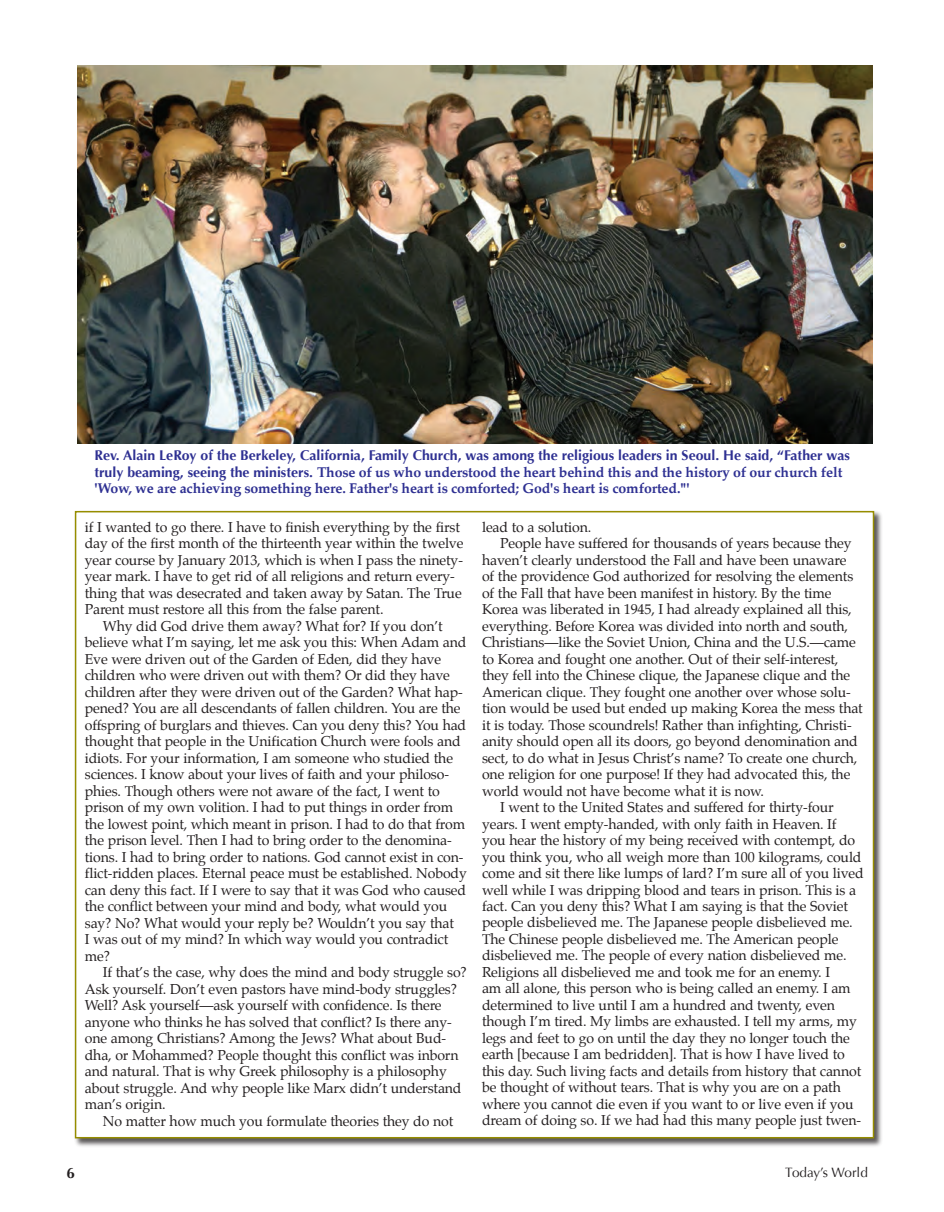
<style>
.page{position:relative;width:944px;height:1212px;background:#fff}
.page>*{position:absolute;margin:0;border:0;box-sizing:border-box;transform-origin:0 0}
.Text{font:14.1px/16.5px "Palatino";letter-spacing:-.01em;color:#231f20}
.t1{font:700 14.1px/16.5px "Palatino";letter-spacing:-.01em;color:#2e3092}
.t2{font:13.5px "Optima";color:#231f20}
.s1{font-family:"Optima"}
</style>
<div class="page">
<div style="left:74px;top:510px;width:810px;height:638px;background:#231f20;opacity:.75"></div>
<div style="left:76px;top:512px;width:797px;height:626px;background:#fff"></div>
<img style="left:77px;top:66px;width:795px;height:377px">
<p class="t1" style="left:94px;top:448px;width:757px"><span class="s1">Rev. Alain LeRoy of the Berkeley, California, Family Church, was among the religious leaders in Seoul. H e said, “Father was truly beaming, seeing the ministers.</span> Those of us who understood the heart behind this and the history of our church felt 'Wow, we are achieving something here. Father's heart is comforted; God's heart is comforted.'"</p>
<p class="Text" style="left:85px;top:520px;width:380px">if I wanted to go there. I have to finish everything by the first day of the first month of the thirteenth year within the twelve year course by January 2013, which is when I pass the ninety&shy;year mark. I have to get rid of all religions and return every&shy;thing that was desecrated and taken away by Satan. The True Parent must restore all this from the false parent.</p>
<p class="Text" style="left:85px;top:619px;width:384px;text-indent:18px">Why did God drive them away? What for? If you don’t believe what I’m saying, let me ask you this: When Adam and Eve were driven out of the Garden of Eden, did they have children who were driven out with them? Or did they have children after they were driven out of the Garden? What hap&shy;pened? You are all descendants of fallen children. You are the offspring of burglars and thieves. Can you deny this? You had thought that people in the Unification Church were fools and idiots. For your information, I am someone who studied the sciences. I know about your lives of faith and your philoso&shy;phies. Though others were not aware of the fact, I went to prison of my own volition. I had to put things in order from the lowest point, which meant in prison. I had to do that from the prison level. Then I had to bring order to the denomina&shy;tions. I had to bring order to nations. God cannot exist in con&shy;flict-ridden places. Eternal peace must be established. Nobody can deny this fact. If I were to say that it was God who caused the conflict between your mind and body, what would you say? No? What would your reply be? Wouldn’t you say that<br>I was out of my mind? In which way would you contradict me?</p>
<p class="Text" style="left:85px;top:965px;width:384px;text-indent:18px">If that’s the case, why does the mind and body struggle so?<br>Ask yourself. Don’t even pastors have mind‑body struggles?<br>Well? Ask yourself—ask yourself with confidence. Is there anyone who thinks he has solved that conflict? Is there any&shy;one among Christians? Among the Jews? What about Bud&shy;dha, or Mohammed? People thought this conflict was inborn and natural. That is why Greek philosophy is a philosophy about struggle. And why people like Marx didn’t understand man’s origin.</p>
<p class="Text" style="left:103px;top:1114px;width:352px">No matter how much you formulate theories they do not</p>
<p class="Text" style="left:482px;top:520px;width:111px">lead to a solution.</p>
<p class="Text" style="left:482px;top:536px;width:382px;text-indent:18px">People have suffered for thousands of years because they haven’t clearly understood the Fall and have been unaware<br>of the providence God authorized for resolving the elements of the Fall that have been manifest in history. By the time Korea was liberated in 1945, I had already explained all this, everything. Before Korea was divided into north and south, Christians—like the Soviet Union, China and the U.S.—came to Korea and fought one another. Out of their self-interest, they fell into the Chinese clique, the Japanese clique and the American clique. They fought one another over whose solu&shy;tion would be used but ended up making Korea the mess that it is today. Those scoundrels! Rather than infighting, Christi&shy;anity should open all its doors, go beyond denomination and sect, to do what in Jesus Christ’s name? To create one church, one religion for one purpose! If they had advocated this, the world would not have become what it is now.</p>
<p class="Text" style="left:482px;top:800px;width:383px;text-indent:18px">I went to the United States and suffered for thirty-four years. I went empty-handed, with only faith in Heaven. If<br>you hear the history of my being received with contempt, do you think you, who all weigh more than 100 kilograms, could come and sit there like lumps of lard? I’m sure all of you lived well while I was dripping blood and tears in prison. This is a fact. Can you deny this? What I am saying is that the Soviet people disbelieved me. The Japanese people disbelieved me.<br>The Chinese people disbelieved me. The American people disbelieved me. The people of every nation disbelieved me.<br>Religions all disbelieved me and took me for an enemy. I<br>am all alone, this person who is being called an enemy. I am determined to live until I am a hundred and twenty, even though I’m tired. My limbs are exhausted. I tell my arms, my legs and feet to go on until the day they no longer touch the earth [because I am bedridden]. That is how I have lived to this day. Such living facts and details from history that cannot be thought of without tears. That is why you are on a path where you cannot die even if you want to or live even if you dream of doing so. If we had had this many people just twen-</p>
<p class="t2" style="left:785px;top:1164px;width:84px">Today’s World</p>
</div>
